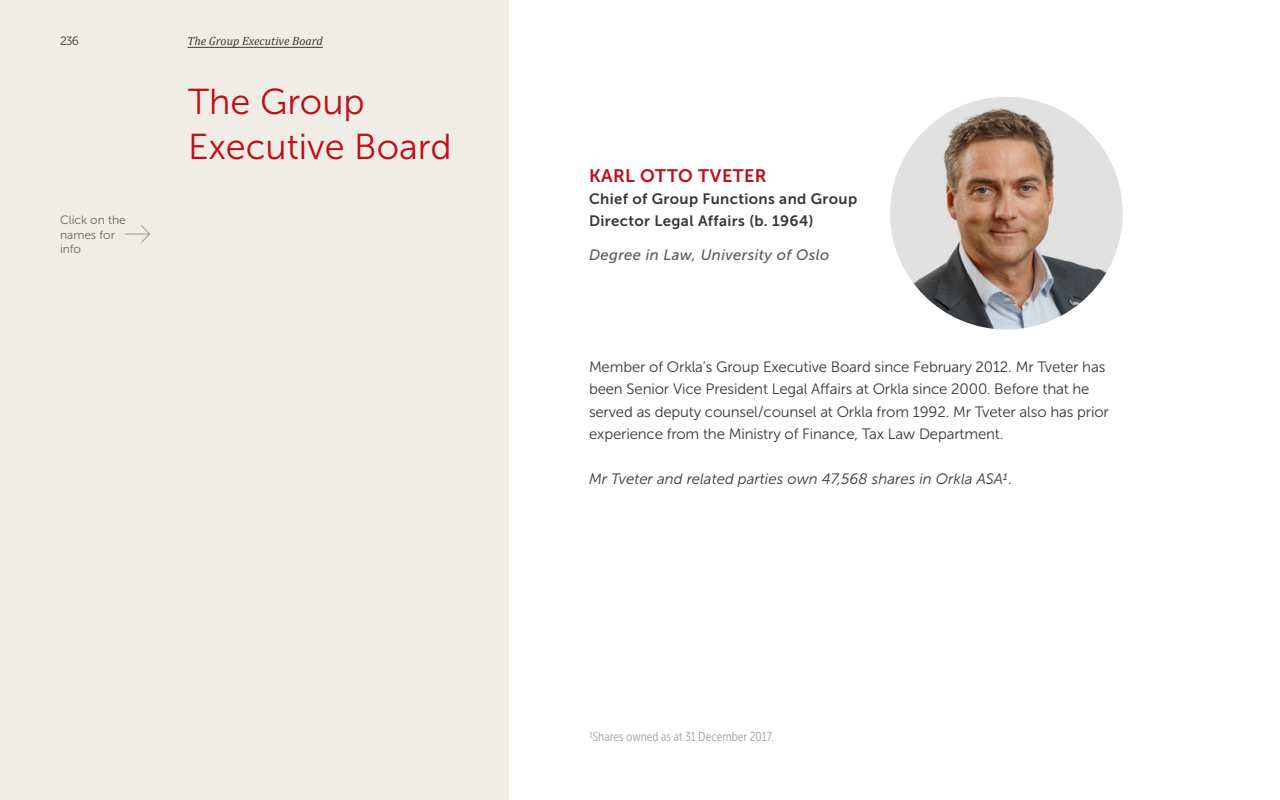
<style>
.page{position:relative;width:1280px;height:800px;background:#fff}
.page>*{position:absolute;margin:0;border:0;box-sizing:border-box;transform-origin:0 0}
.t1{font:36px/44.8px "Museo Sans 300";color:#c10c1a}
.t2{font:18px "Museo Sans 700";letter-spacing:.025em;color:#c10c1a}
.t3{font:15px/22.4px "Museo Sans 300";letter-spacing:-.01em;color:#3c3637}
.t4{font:15px/22.4px "Museo Sans 700";letter-spacing:.025em;color:#3c3637}
.t5{font:italic 15px "Museo Sans 300";color:#3c3637}
.t6{font:italic 15px "Museo Sans 500";letter-spacing:.025em;color:#5f585b}
.t7{font:13px "Museo Sans Cond 300";color:#a6a0a3}
.t8{font:italic 12px "Cambria";color:#3c3637}
.t9{font:12px/14.4px "Museo Sans 300";color:#6a6265}
.t10{font:12px "Museo Sans 300";color:#3c3637}
</style>
<div class="page">
<img style="left:890px;top:97px;width:233px;height:233px;border-radius:116px">
<div style="left:0;top:0;width:509px;height:800px;background:#efede5"></div>
<hr style="left:188px;top:47px;width:135px;height:1px;background:#3c3637">
<svg style="left:125px;top:225px;width:25px;height:18px"></svg>
<p class="t10" style="left:60px;top:34px;width:21px">236</p>
<p class="t9" style="left:60px;top:213px;width:67px">Click on the names for info</p>
<p class="t8" style="left:188px;top:33px;width:137px">The Group Executive Board</p>
<h1 class="t1" style="left:188px;top:80px;width:265px">The Group<br>Executive Board</h1>
<p class="t2" style="left:589px;top:165px;width:179px">KARL OTTO TVETER</p>
<p class="t4" style="left:589px;top:188px;width:270px">Chief of Group Functions and Group<br>Director Legal Affairs (b. 1964)</p>
<p class="t6" style="left:589px;top:247px;width:242px">Degree in Law, University of Oslo</p>
<p class="t3" style="left:589px;top:356px;width:521px">Member of Orkla’s Group Executive Board since February 2012. Mr Tveter has been Senior Vice President Legal Affairs at Orkla since 2000. Before that he served as deputy counsel/counsel at Orkla from 1992. Mr Tveter also has prior experience from the Ministry of Finance, Tax Law Department.</p>
<p class="t5" style="left:589px;top:471px;width:425px">Mr Tveter and related parties own 47,568 shares in Orkla ASA1.</p>
<p class="t7" style="left:589px;top:729px;width:186px">1Shares owned as at 31 December 2017.</p>
</div>
